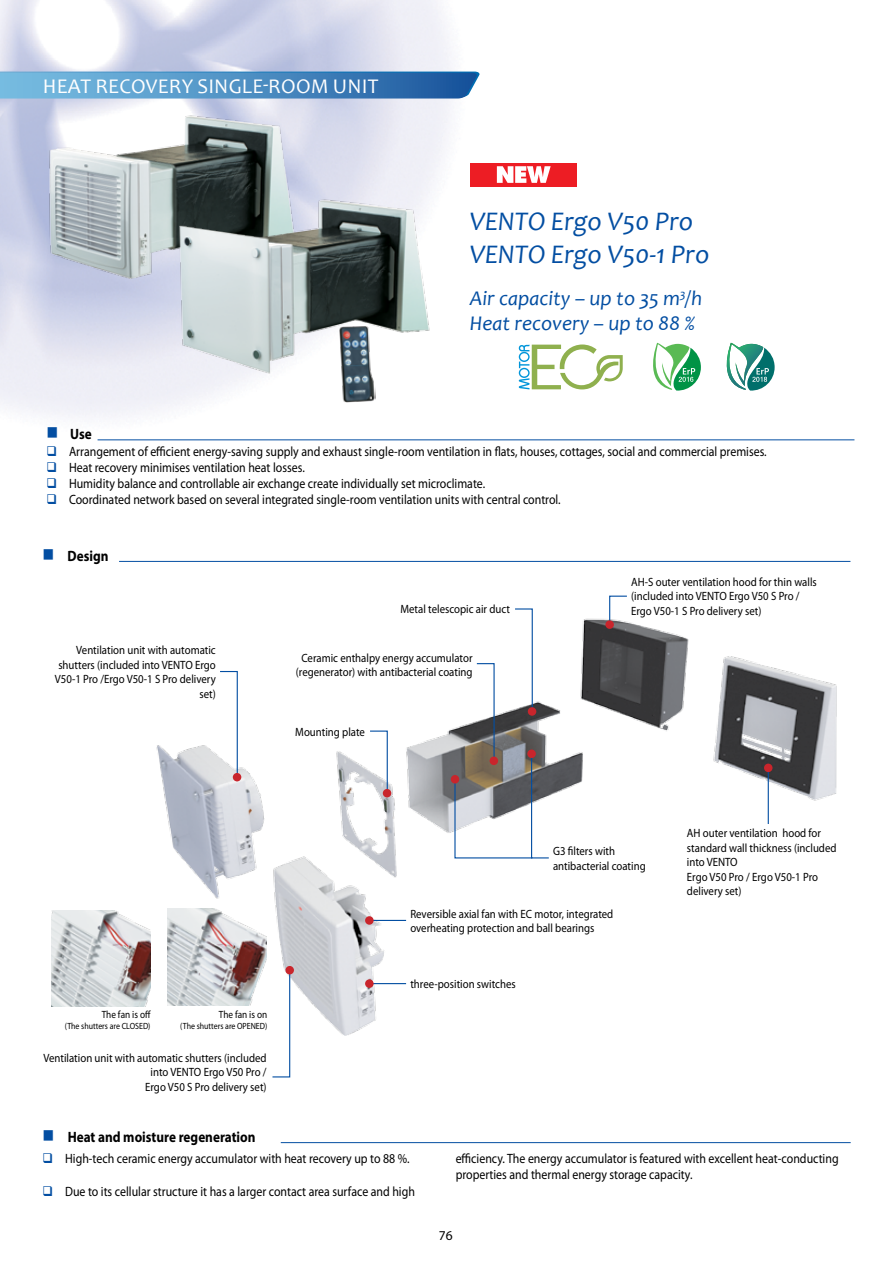
<style>
.page{position:relative;width:893px;height:1263px;background:#fff}
.page>*{position:absolute;margin:0;border:0;box-sizing:border-box;transform-origin:0 0}
.t1{font:italic 27px/32.4px "Candara";color:#034ea2}
.t2{font:italic 21px/25.2px "Candara";color:#034ea2}
.t3{font:21px "Candara";letter-spacing:.01em;color:#fff}
.t4{font:700 15px "Myriad Pro";color:#000;scale:.88 1}
.t5{font:13.5px/16.2px "Myriad Pro";color:#000;scale:.88 1}
.t6{font:13.5px "Myriad Pro";color:#000}
.t7{font:12px/14.4px "Myriad Pro";color:#000;scale:.9 1}
.t8{font:10.5px "Myriad Pro";color:#000;scale:.88 1}
.t9{font:9px "Myriad Pro";color:#000;scale:.88 1}
.s1{color:#034ea2}
</style>
<div class="page">
<img style="left:0;top:0;width:588px;height:441px">
<img style="left:145px;top:618px;width:692px;height:418px">
<hr style="left:98px;top:439px;width:756px;height:1px;background:#034ea2">
<hr style="left:119px;top:561px;width:731px;height:1px;background:#034ea2">
<img style="left:43px;top:109px;width:256px;height:197px">
<img style="left:177px;top:193px;width:257px;height:181px">
<img style="left:338px;top:325px;width:38px;height:78px">
<hr style="left:281px;top:1142px;width:570px;height:1px;background:#034ea2">
<hr style="left:768px;top:767px;width:1px;height:57px;background:#034ea2">
<div style="left:764px;top:764px;width:8px;height:8px;background:#c9252c;border-radius:50%"></div>
<hr style="left:368px;top:920px;width:38px;height:1px;background:#034ea2">
<div style="left:365px;top:916px;width:9px;height:9px;background:#c9252c;border-radius:50%"></div>
<hr style="left:368px;top:983px;width:38px;height:1px;background:#034ea2">
<div style="left:365px;top:979px;width:9px;height:9px;background:#c9252c;border-radius:50%"></div>
<svg style="left:369px;top:730px;width:19px;height:64px"></svg>
<div style="left:383px;top:789px;width:8px;height:8px;background:#c9252c;border-radius:50%"></div>
<svg style="left:454px;top:608px;width:96px;height:251px"></svg>
<div style="left:451px;top:775px;width:8px;height:8px;background:#c9252c;border-radius:50%"></div>
<svg style="left:271px;top:969px;width:20px;height:109px"></svg>
<div style="left:285px;top:966px;width:9px;height:8px;background:#c9252c;border-radius:50%"></div>
<img style="left:52px;top:911px;width:98px;height:95px">
<img style="left:167px;top:909px;width:100px;height:97px">
<svg style="left:609px;top:595px;width:19px;height:33px"></svg>
<div style="left:605px;top:620px;width:9px;height:9px;background:#c9252c;border-radius:50%"></div>
<svg style="left:219px;top:670px;width:19px;height:108px"></svg>
<div style="left:233px;top:773px;width:8px;height:8px;background:#c9252c;border-radius:50%"></div>
<svg style="left:0;top:72px;width:480px;height:27px;background:#5090c3"></svg>
<div style="left:470px;top:163px;width:106px;height:23px;background:#ed1d24"></div>
<svg style="left:497px;top:166px;width:54px;height:17px"></svg>
<svg style="left:519px;top:344px;width:104px;height:45px"></svg>
<svg style="left:653px;top:343px;width:48px;height:48px"></svg>
<svg style="left:726px;top:343px;width:49px;height:48px"></svg>
<h2 class="t3" style="left:43px;top:73px;width:337px">HEAT RECOVERY SINGLE-ROOM UNIT</h2>
<h1 class="t1" style="left:470px;top:205px;width:241px">VENTO Ergo V50 Pro<br>VENTO Ergo V50-1 Pro</h1>
<h2 class="t2" style="left:470px;top:285px;width:234px">Air capacity – up to 35 m<sup>3</sup>/h<br>Heat recovery – up to 88 %</h2>
<p class="t4" style="left:47px;top:425px;width:53px"><span class="s1">■</span> Use</p>
<p class="t5" style="left:47px;top:443px;width:820px"><span class="s1">❑</span> Arrangement of efficient energy-saving supply and exhaust single-room ventilation in flats, houses, cottages, social and commercial premises.</p>
<p class="t5" style="left:47px;top:459px;width:295px"><span class="s1">❑</span> Heat recovery minimises ventilation heat losses.</p>
<p class="t5" style="left:47px;top:476px;width:500px"><span class="s1">❑</span> Humidity balance and controllable air exchange create individually set microclimate.</p>
<p class="t5" style="left:47px;top:492px;width:586px"><span class="s1">❑</span> Coordinated network based on several integrated single-room ventilation units with central control.</p>
<p class="t4" style="left:43px;top:546px;width:76px"><span class="s1">■</span> Design</p>
<p class="t7" style="left:55px;top:643px;width:180px;text-align:right">Ventilation unit with automatic shutters (included into VENTO Ergo<br>V50-1 Pro /Ergo V50-1 S Pro delivery set)</p>
<p class="t7" style="left:400px;top:602px;width:123px">Metal telescopic air duct</p>
<p class="t7" style="left:296px;top:651px;width:198px;text-align:center">Ceramic enthalpy energy accumulator (regenerator) with antibacterial coating</p>
<p class="t7" style="left:295px;top:724px;width:79px">Mounting plate</p>
<p class="t7" style="left:631px;top:575px;width:208px">AH-S outer ventilation hood for thin walls (included into VENTO Ergo V50 S Pro /<br>Ergo V50-1 S Pro delivery set)</p>
<p class="t8" style="left:102px;top:1008px;width:57px">The fan is off</p>
<p class="t9" style="left:65px;top:1020px;width:99px">(The shutters are CLOSED)</p>
<p class="t8" style="left:219px;top:1008px;width:57px">The fan is on</p>
<p class="t9" style="left:180px;top:1020px;width:101px">(The shutters are OPENED)</p>
<p class="t7" style="left:43px;top:1051px;width:249px;text-align:right">Ventilation unit with automatic shutters (included into VENTO Ergo V50 Pro /<br>Ergo V50 S Pro delivery set)</p>
<p class="t7" style="left:553px;top:844px;width:104px">G3 filters with antibacterial coating</p>
<p class="t7" style="left:410px;top:907px;width:227px">Reversible axial fan with EC motor, integrated overheating protection and ball bearings</p>
<p class="t7" style="left:410px;top:977px;width:119px">three-position switches</p>
<p class="t7" style="left:687px;top:826px;width:168px">AH outer ventilation hood for standard wall thickness (included into VENTO<br>Ergo V50 Pro / Ergo V50-1 Pro delivery set)</p>
<p class="t4" style="left:43px;top:1127px;width:243px"><span class="s1">■</span> Heat and moisture regeneration</p>
<p class="t5" style="left:43px;top:1151px;width:419px"><span class="s1">❑</span> High-tech ceramic energy accumulator with heat recovery up to 88 %.</p>
<p class="t5" style="left:43px;top:1183px;width:425px"><span class="s1">❑</span> Due to its cellular structure it has a larger contact area surface and high</p>
<p class="t5" style="left:456px;top:1151px;width:437px">efficiency. The energy accumulator is featured with excellent heat-conducting properties and thermal energy storage capacity.</p>
<p class="t6" style="left:439px;top:1228px;width:15px">76</p>
</div>
